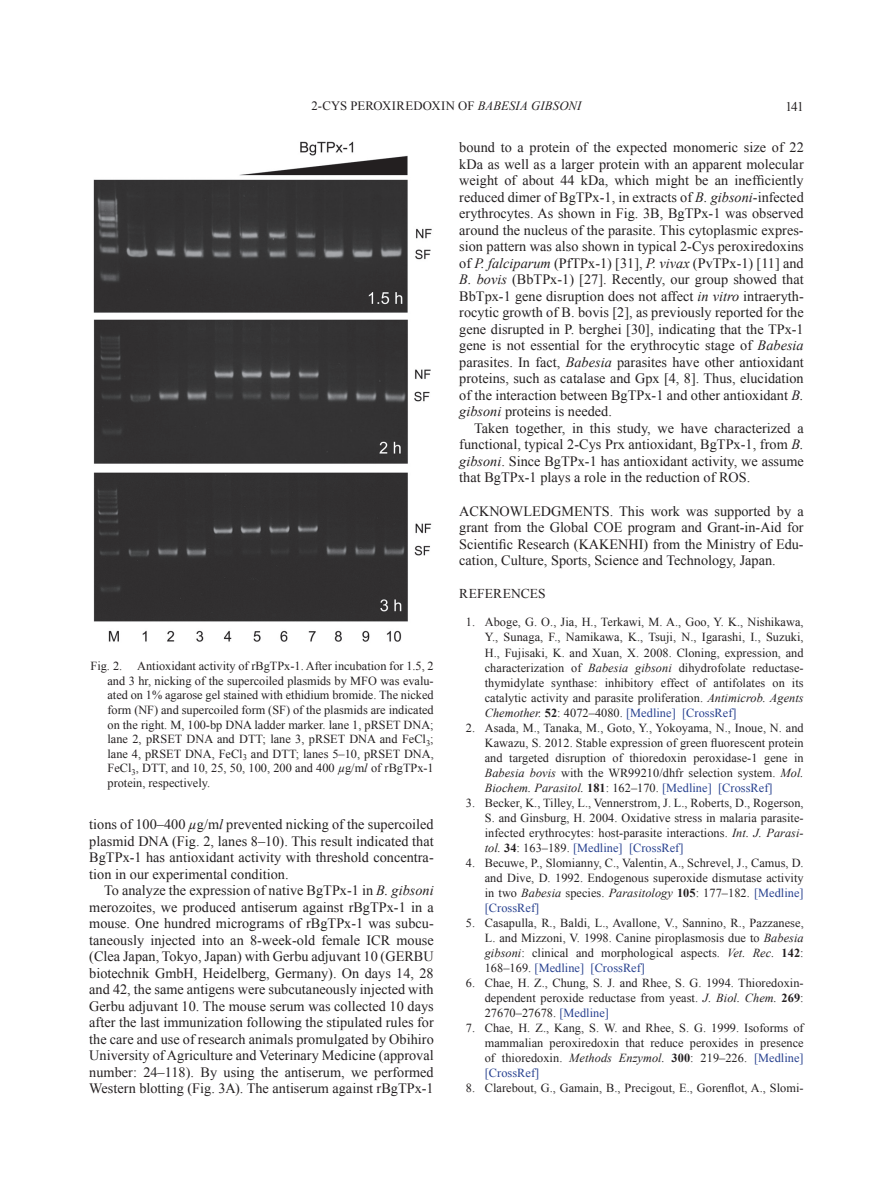
<style>
.page{position:relative;width:893px;height:1191px;background:#fff}
.page>*{position:absolute;margin:0;border:0;box-sizing:border-box;transform-origin:0 0}
.t1{font:14.25px/16.5px "Times New Roman";color:#231f20;text-align:justify}
.t2{font:13.5px "Times New Roman";letter-spacing:.01em;color:#231f20}
.t3{font:13.2px "Times New Roman";color:#231f20}
.t4{font:12.75px "Times New Roman";letter-spacing:.01em;color:#231f20}
.t5{font:12.3px/15px "Times New Roman";letter-spacing:.005em;color:#231f20;text-align:justify}
.s1{font-style:italic}
.s2{font-weight:700}
.s3{color:#253f8e}
</style>
<div class="page">
<img style="left:94px;top:141px;width:338px;height:501px">
<p class="t4" style="left:311px;top:98px;width:272px">2-CYS PEROXIREDOXIN OF <span class="s1">BABESIA GIBSONI</span></p>
<p class="t3" style="left:785px;top:97px;width:20px">141</p>
<p class="t5" style="left:108px;top:659px;width:328px;line-height:14.5px;text-indent:-17px">Fig. 2. Antioxidant activity of rBgTPx-1. After incubation for 1.5, 2 and 3 hr, nicking of the supercoiled plasmids by MFO was evalu&shy;ated on 1% agarose gel stained with ethidium bromide. The nicked form (NF) and supercoiled form (SF) of the plasmids are indicated on the right. M, 100-bp DNA ladder marker. lane 1, pRSET DNA; lane 2, pRSET DNA and DTT; lane 3, pRSET DNA and FeCl<sub>3</sub>; lane 4, pRSET DNA, FeCl<sub>3</sub> and DTT; lanes 5–10, pRSET DNA, FeCl<sub>3</sub>, DTT, and 10, 25, 50, 100, 200 and 400 <span class="s1">µ</span>g/m<span class="s1">l</span> of rBgTPx-1 protein, respectively.</p>
<p class="t1" style="left:89px;top:816px;width:346px">tions of 100–400 <span class="s1">µ</span>g/m<span class="s1">l</span> prevented nicking of the supercoiled plasmid DNA (Fig. 2, lanes 8–10). This result indicated that BgTPx-1 has antioxidant activity with threshold concentra&shy;tion in our experimental condition.</p>
<p class="t1" style="left:89px;top:882px;width:346px;text-indent:15px">To analyze the expression of native BgTPx-1 in <span class="s1">B. gibsoni </span>merozoites, we produced antiserum against rBgTPx-1 in a mouse. One hundred micrograms of rBgTPx-1 was subcu&shy;taneously injected into an 8-week-old female ICR mouse (Clea Japan, Tokyo, Japan) with Gerbu adjuvant 10 (GERBU biotechnik GmbH, Heidelberg, Germany). On days 14, 28 and 42, the same antigens were subcutaneously injected with Gerbu adjuvant 10. The mouse serum was collected 10 days after the last immunization following the stipulated rules for the care and use of research animals promulgated by Obihiro University of Agriculture and Veterinary Medicine (approval number: 24–118). By using the antiserum, we performed Western blotting (Fig. 3A). The antiserum against rBgTPx-1</p>
<p class="t1" style="left:459px;top:139px;width:346px">bound to a protein of the expected monomeric size of 22 kDa as well as a larger protein with an apparent molecular weight of about 44 kDa, which might be an inefficiently reduced dimer of BgTPx-1, in extracts of <span class="s1">B. gibsoni</span>-infected erythrocytes. As shown in Fig. 3B, BgTPx-1 was observed around the nucleus of the parasite. This cytoplasmic expres&shy;sion pattern was also shown in typical 2-Cys peroxiredoxins of <span class="s1">P. falciparum</span> (PfTPx-1) [31], <span class="s1">P. vivax</span> (PvTPx-1) [11] and <span class="s1">B. bovis</span> (BbTPx-1) [27]. Recently, our group showed that BbTpx-1 gene disruption does not affect <span class="s1">in vitro</span> intraeryth&shy;rocytic growth of B. bovis [2], as previously reported for the gene disrupted in P. berghei [30], indicating that the TPx-1 gene is not essential for the erythrocytic stage of <span class="s1">Babesia </span>parasites. In fact, <span class="s1">Babesia</span> parasites have other antioxidant proteins, such as catalase and Gpx [4, 8]. Thus, elucidation of the interaction between BgTPx-1 and other antioxidant <span class="s1">B. gibsoni</span> proteins is needed.</p>
<p class="t1" style="left:459px;top:420px;width:346px;text-indent:15px">Taken together, in this study, we have characterized a functional, typical 2-Cys Prx antioxidant, BgTPx-1, from <span class="s1">B. gibsoni</span>. Since BgTPx-1 has antioxidant activity, we assume that BgTPx-1 plays a role in the reduction of ROS.</p>
<p class="t1" style="left:459px;top:502px;width:346px">ACKNOWLEDGMENTS. This work was supported by a grant from the Global COE program and Grant-in-Aid for Scientific Research (KAKENHI) from the Ministry of Edu&shy;cation, Culture, Sports, Science and Technology, Japan.</p>
<p class="t2" style="left:459px;top:584px;width:88px">REFERENCES</p>
<p class="t5" style="left:485px;top:614px;width:320px;text-indent:-19px">1. Aboge, G. O., Jia, H., Terkawi, M. A., Goo, Y. K., Nishikawa, Y., Sunaga, F., Namikawa, K., Tsuji, N., Igarashi, I., Suzuki, H., Fujisaki, K. and Xuan, X. 2008. Cloning, expression, and characterization of <span class="s1">Babesia gibsoni</span> dihydrofolate reductase&shy;thymidylate synthase: inhibitory effect of antifolates on its catalytic activity and parasite proliferation. <span class="s1">Antimicrob. Agents Chemother.</span> <span class="s2">52</span>: 4072–4080. <span class="s3">[Medline] [CrossRef]</span></p>
<p class="t5" style="left:485px;top:719px;width:320px;text-indent:-19px">2. Asada, M., Tanaka, M., Goto, Y., Yokoyama, N., Inoue, N. and Kawazu, S. 2012. Stable expression of green fluorescent protein and targeted disruption of thioredoxin peroxidase-1 gene in <span class="s1">Babesia bovis</span> with the WR99210/dhfr selection system. <span class="s1">Mol.<br>Biochem. Parasitol.</span> <span class="s2">181</span>: 162–170. <span class="s3">[Medline] [CrossRef]</span></p>
<p class="t5" style="left:485px;top:795px;width:320px;text-indent:-19px">3. Becker, K., Tilley, L., Vennerstrom, J. L., Roberts, D., Rogerson, S. and Ginsburg, H. 2004. Oxidative stress in malaria parasite&shy;infected erythrocytes: host-parasite interactions. <span class="s1">Int. J. Parasi&shy;tol.</span> <span class="s2">34</span>: 163–189. <span class="s3">[Medline] [CrossRef]</span></p>
<p class="t5" style="left:485px;top:855px;width:320px;text-indent:-19px">4. Becuwe, P., Slomianny, C., Valentin, A., Schrevel, J., Camus, D. and Dive, D. 1992. Endogenous superoxide dismutase activity in two <span class="s1">Babesia</span> species. <span class="s1">Parasitology</span> <span class="s2">105</span>: 177–182. <span class="s3">[Medline] [CrossRef]</span></p>
<p class="t5" style="left:485px;top:915px;width:320px;text-indent:-19px">5. Casapulla, R., Baldi, L., Avallone, V., Sannino, R., Pazzanese, L. and Mizzoni, V. 1998. Canine piroplasmosis due to <span class="s1">Babesia gibsoni</span>: clinical and morphological aspects. <span class="s1">Vet. Rec.</span> <span class="s2">142</span>:<br>168–169. <span class="s3">[Medline] [CrossRef]</span></p>
<p class="t5" style="left:485px;top:975px;width:320px;text-indent:-19px">6. Chae, H. Z., Chung, S. J. and Rhee, S. G. 1994. Thioredoxin&shy;dependent peroxide reductase from yeast. <span class="s1">J. Biol. Chem.</span> <span class="s2">269</span>:<br>27670–27678. <span class="s3">[Medline]</span></p>
<p class="t5" style="left:485px;top:1020px;width:320px;text-indent:-19px">7. Chae, H. Z., Kang, S. W. and Rhee, S. G. 1999. Isoforms of mammalian peroxiredoxin that reduce peroxides in presence of thioredoxin. <span class="s1">Methods Enzymol.</span> <span class="s2">300</span>: 219–226. <span class="s3">[Medline] [CrossRef]</span></p>
<p class="t5" style="left:466px;top:1080px;width:339px">8. Clarebout, G., Gamain, B., Precigout, E., Gorenflot, A., Slomi-</p>
</div>
